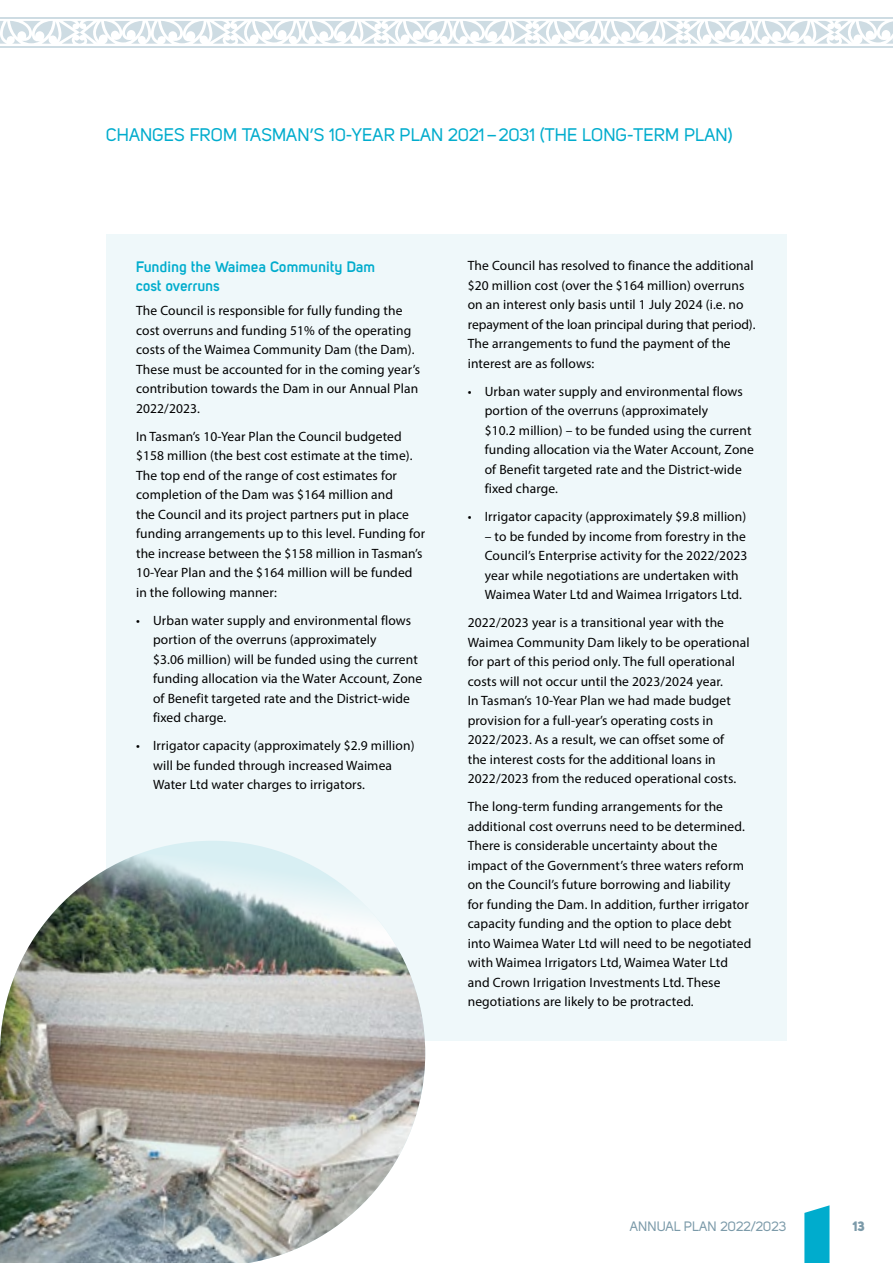
<style>
.page{position:relative;width:893px;height:1263px;background:#fff}
.page>*{position:absolute;margin:0;border:0;box-sizing:border-box;transform-origin:0 0}
.t1{font:18px "Uni Sans Regular";color:#00accd}
.t2{font:700 15px/19.5px "Uni Sans Semi";letter-spacing:.01em;color:#00accd}
.t3{font:13.5px/19.5px "Myriad Pro";letter-spacing:.01em;color:#000}
.t4{font:13.5px "Uni Sans Regular";color:#7b9aa9}
.t5{font:13.5px "Uni Sans Heavy CAPS";color:#7b9aa9}
</style>
<div class="page">
<div style="left:106px;top:234px;width:681px;height:806px;background:#eff8fa"></div>
<img style="left:0;top:843px;width:425px;height:420px">
<svg style="left:804px;top:1205px;width:25px;height:58px"></svg>
<hr style="left:151px;top:46px;width:151px;height:1px;background:#cedce3">
<hr style="left:151px;top:17px;width:151px;height:1px;background:#cedce3">
<hr style="left:302px;top:46px;width:151px;height:1px;background:#cedce3">
<hr style="left:302px;top:17px;width:151px;height:1px;background:#cedce3">
<hr style="left:0;top:46px;width:151px;height:1px;background:#cedce3">
<hr style="left:0;top:17px;width:151px;height:1px;background:#cedce3">
<hr style="left:604px;top:46px;width:151px;height:1px;background:#cedce3">
<hr style="left:604px;top:17px;width:151px;height:1px;background:#cedce3">
<hr style="left:755px;top:46px;width:138px;height:1px;background:#cedce3">
<hr style="left:755px;top:17px;width:138px;height:1px;background:#cedce3">
<hr style="left:453px;top:46px;width:151px;height:1px;background:#cedce3">
<hr style="left:453px;top:17px;width:151px;height:1px;background:#cedce3">
<svg style="left:0;top:21px;width:893px;height:23px"></svg>
<h1 class="t1" style="left:106px;top:124px;width:628px">CHANGES FROM TASMAN’S 10-YEAR PLAN 2021–2031 (THE LONG-TERM PLAN)</h1>
<p class="t2" style="left:136px;top:257px;width:241px">Funding the Waimea Community Dam cost overruns</p>
<p class="t3" style="left:136px;top:301px;width:285px">The Council is responsible for fully funding the cost overruns and funding 51% of the operating costs of the Waimea Community Dam (the Dam).<br>These must be accounted for in the coming year’s contribution towards the Dam in our Annual Plan 2022/2023.</p>
<p class="t3" style="left:136px;top:426px;width:290px">In Tasman’s 10-Year Plan the Council budgeted $158 million (the best cost estimate at the time).<br>The top end of the range of cost estimates for completion of the Dam was $164 million and<br>the Council and its project partners put in place funding arrangements up to this level. Funding for the increase between the $158 million in Tasman’s 10-Year Plan and the $164 million will be funded in the following manner:</p>
<p class="t3" style="left:153px;top:610px;width:271px;text-indent:-17px">• Urban water supply and environmental flows portion of the overruns (approximately<br>$3.06 million) will be funded using the current funding allocation via the Water Account, Zone of Benefit targeted rate and the District-wide fixed charge.</p>
<p class="t3" style="left:153px;top:735px;width:263px;text-indent:-17px">• Irrigator capacity (approximately $2.9 million) will be funded through increased Waimea<br>Water Ltd water charges to irrigators.</p>
<p class="t3" style="left:468px;top:256px;width:289px">The Council has resolved to finance the additional $20 million cost (over the $164 million) overruns on an interest only basis until 1 July 2024 (i.e. no repayment of the loan principal during that period).<br>The arrangements to fund the payment of the interest are as follows:</p>
<p class="t3" style="left:485px;top:381px;width:271px;text-indent:-17px">• Urban water supply and environmental flows portion of the overruns (approximately<br>$10.2 million) – to be funded using the current funding allocation via the Water Account, Zone of Benefit targeted rate and the District-wide fixed charge.</p>
<p class="t3" style="left:468px;top:507px;width:280px">• Irrigator capacity (approximately $9.8 million)</p>
<p class="t3" style="left:485px;top:526px;width:264px">– to be funded by income from forestry in the Council’s Enterprise activity for the 2022/2023 year while negotiations are undertaken with Waimea Water Ltd and Waimea Irrigators Ltd.</p>
<p class="t3" style="left:468px;top:613px;width:283px">2022/2023 year is a transitional year with the Waimea Community Dam likely to be operational for part of this period only. The full operational costs will not occur until the 2023/2024 year.<br>In Tasman’s 10-Year Plan we had made budget provision for a full-year’s operating costs in 2022/2023. As a result, we can offset some of<br>the interest costs for the additional loans in 2022/2023 from the reduced operational costs.</p>
<p class="t3" style="left:468px;top:797px;width:285px">The long-term funding arrangements for the additional cost overruns need to be determined.<br>There is considerable uncertainty about the impact of the Government’s three waters reform on the Council’s future borrowing and liability<br>for funding the Dam. In addition, further irrigator capacity funding and the option to place debt into Waimea Water Ltd will need to be negotiated with Waimea Irrigators Ltd, Waimea Water Ltd and Crown Irrigation Investments Ltd. These negotiations are likely to be protracted.</p>
<p class="t4" style="left:630px;top:1218px;width:158px">ANNUAL PLAN 2022/2023</p>
<p class="t5" style="left:852px;top:1217px;width:14px">13</p>
</div>
